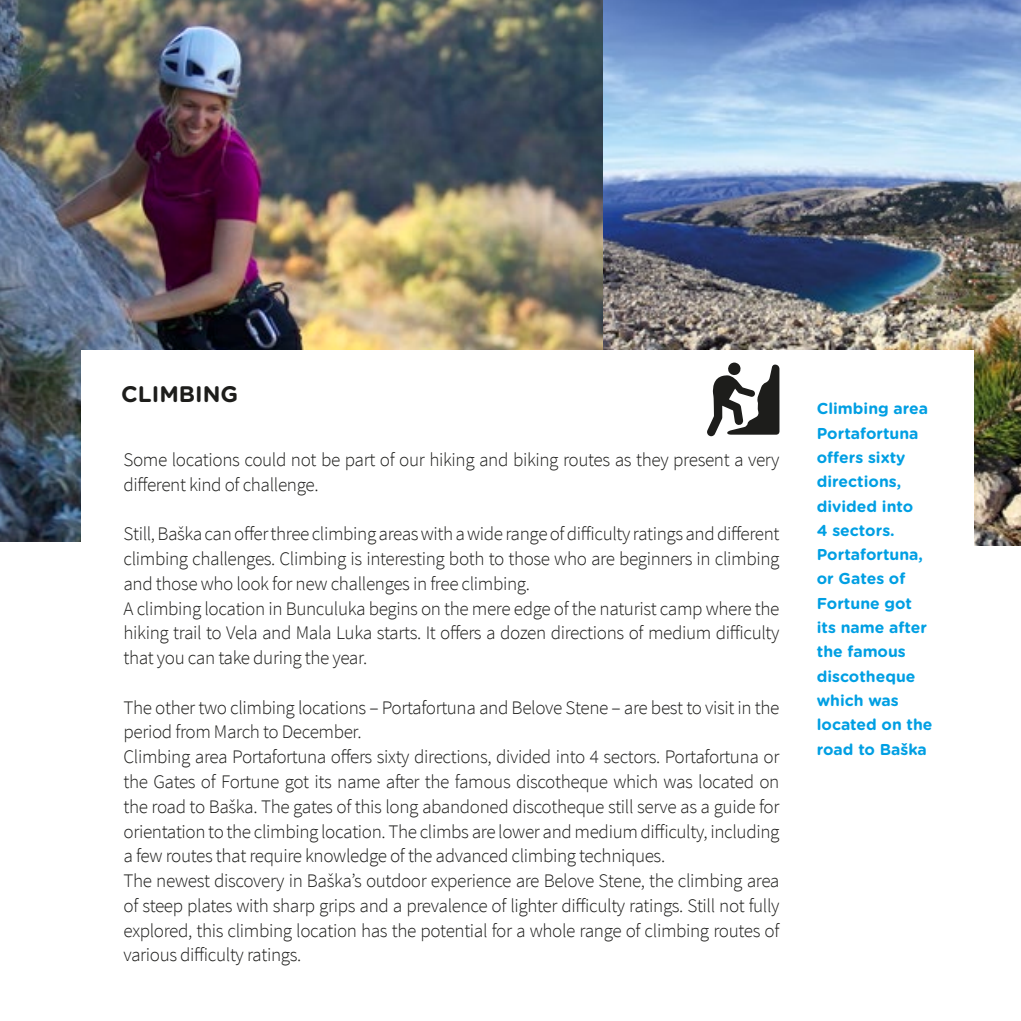
<style>
.page{position:relative;width:1021px;height:1021px;background:#fff}
.page>*{position:absolute;margin:0;border:0;box-sizing:border-box;transform-origin:0 0}
.t1{font:700 22.5px "Gotham Rounded";color:#1d1d1b}
.t2{font:300 19.12px/24.8px "Source Sans Pro";letter-spacing:-.02em;color:#1d1d1b}
.t3{font:700 15.75px/24.3px "Gotham Rounded";color:#009fe3}
</style>
<div class="page">
<img style="left:1px;top:0;width:602px;height:541px">
<img style="left:603px;top:0;width:417px;height:545px">
<div style="left:81px;top:350px;width:892px;height:284px;background:#fff"></div>
<img style="left:0;top:340px;width:1px;height:340px">
<svg style="left:707px;top:362px;width:72px;height:74px"></svg>
<img style="left:0;top:0;width:1px;height:340px">
<p class="t1" style="left:121px;top:377px;width:118px">CLIMBING</p>
<p class="t2" style="left:123px;top:447px;width:657px">Some locations could not be part of our hiking and biking routes as they present a very different kind of challenge.</p>
<p class="t2" style="left:123px;top:522px;width:657px">Still, Baška can offer three climbing areas with a wide range of difficulty ratings and different climbing challenges. Climbing is interesting both to those who are beginners in climbing and those who look for new challenges in free climbing.<br>A climbing location in Bunculuka begins on the mere edge of the naturist camp where the hiking trail to Vela and Mala Luka starts. It offers a dozen directions of medium difficulty that you can take during the year.</p>
<p class="t2" style="left:123px;top:695px;width:657px">The other two climbing locations – Portafortuna and Belove Stene – are best to visit in the period from March to December.<br>Climbing area Portafortuna offers sixty directions, divided into 4 sectors. Portafortuna or the Gates of Fortune got its name after the famous discotheque which was located on the road to Baška. The gates of this long abandoned discotheque still serve as a guide for orientation to the climbing location. The climbs are lower and medium difficulty, including a few routes that require knowledge of the advanced climbing techniques.<br>The newest discovery in Baška’s outdoor experience are Belove Stene, the climbing area of steep plates with sharp grips and a prevalence of lighter difficulty ratings. Still not fully explored, this climbing location has the potential for a whole range of climbing routes of various difficulty ratings.</p>
<p class="t3" style="left:816px;top:396px;width:117px">Climbing area<br>Portafortuna offers sixty directions, divided into<br>4 sectors.<br>Portafortuna, or Gates of<br>Fortune got its name after the famous discotheque which was located on the road to Baška</p>
</div>
